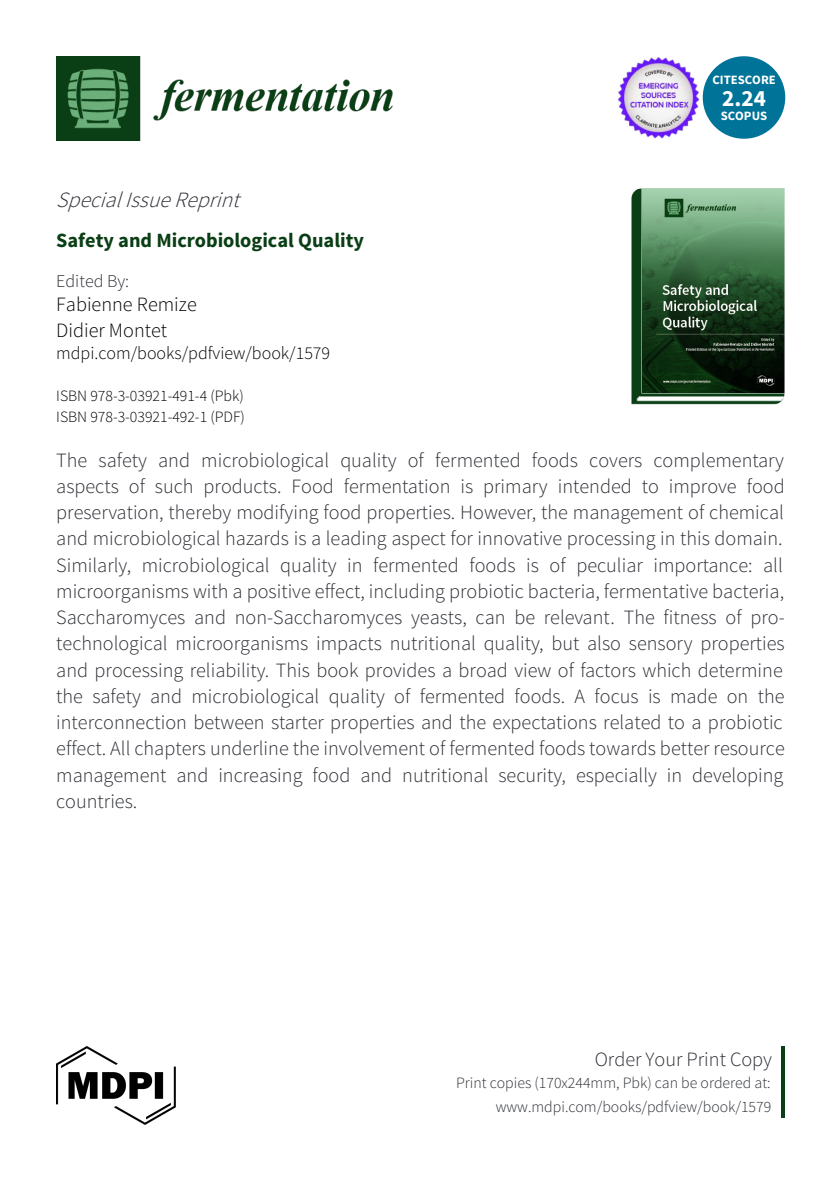
<style>
.page{position:relative;width:840px;height:1190px;background:#fff}
.page>*{position:absolute;margin:0;border:0;box-sizing:border-box;transform-origin:0 0}
.t1{font:700 23.2px "Source Sans Pro";color:#fff}
.t2{font:italic 300 21.8px "Source Sans Pro";color:#2b2e34}
.t3{font:300 20.2px/26.2px "Source Sans Pro";color:#2b2e34;text-align:justify}
.t4{font:700 20.2px "Source Sans Pro";color:#0a3e15}
.t5{font:300 20.2px/25.6px "Source Sans Pro";color:#000}
.t6{font:300 18px "Source Sans Pro";color:#000}
.t7{font:300 18px "Source Sans Pro";color:#2b2e34}
.t8{font:300 15.8px/24px "Source Sans Pro";color:#2b2e34;text-align:right}
.t9{font:300 15.8px/21px "Source Sans Pro";color:#000}
.t10{font:700 12.8px "Source Sans Pro";color:#fff}
</style>
<div class="page">
<div style="left:703px;top:56px;width:82px;height:83px;background:#007398;border-radius:50%"></div>
<img style="left:632px;top:188px;width:152px;height:216px">
<img style="left:642px;top:188px;width:142px;height:204px">
<img style="left:56px;top:56px;width:337px;height:84px">
<img style="left:617px;top:57px;width:83px;height:82px">
<hr style="left:781px;top:1046px;width:4px;height:72px;background:#0a3e15">
<img style="left:56px;top:1046px;width:120px;height:79px">
<p class="t10" style="left:712px;top:75px;width:65px">CITESCORE</p>
<p class="t1" style="left:722px;top:89px;width:45px">2.24</p>
<p class="t10" style="left:721px;top:111px;width:48px">SCOPUS</p>
<p class="t2" style="left:56px;top:191px;width:190px">SpecialIssueReprint</p>
<p class="t4" style="left:56px;top:232px;width:309px">Safety and Microbiological Quality</p>
<p class="t7" style="left:56px;top:274px;width:75px">Edited By:</p>
<p class="t5" style="left:56px;top:293px;width:142px">Fabienne Remize<br>Didier Montet</p>
<p class="t6" style="left:56px;top:346px;width:275px">mdpi.com/books/pdfview/book/1579</p>
<p class="t9" style="left:56px;top:386px;width:190px">ISBN 978-3-03921-491-4 (Pbk)<br>ISBN 978-3-03921-492-1 (PDF)</p>
<p class="t3" style="left:56px;top:448px;width:730px">The safety and microbiological quality of fermented foods covers complementary aspects of such products. Food fermentation is primary intended to improve food preservation, thereby modifying food properties. However, the management of chemical and microbiological hazards is a leading aspect for innovative processing in this domain.<br>Similarly, microbiological quality in fermented foods is of peculiar importance: all microorganisms with a positive effect, including probiotic bacteria, fermentative bacteria, Saccharomyces and non-Saccharomyces yeasts, can be relevant. The fitness of pro&shy;technological microorganisms impacts nutritional quality, but also sensory properties and processing reliability. This book provides a broad view of factors which determine the safety and microbiological quality of fermented foods. A focus is made on the interconnection between starter properties and the expectations related to a probiotic effect. All chapters underline the involvement of fermented foods towards better resource management and increasing food and nutritional security, especially in developing countries.</p>
<p class="t3" style="left:595px;top:1048px;width:179px">Order Your Print Copy</p>
<p class="t8" style="left:456px;top:1072px;width:317px">Print copies (170x244mm, Pbk) can be ordered at: www.mdpi.com/books/pdfview/book/1579</p>
</div>
